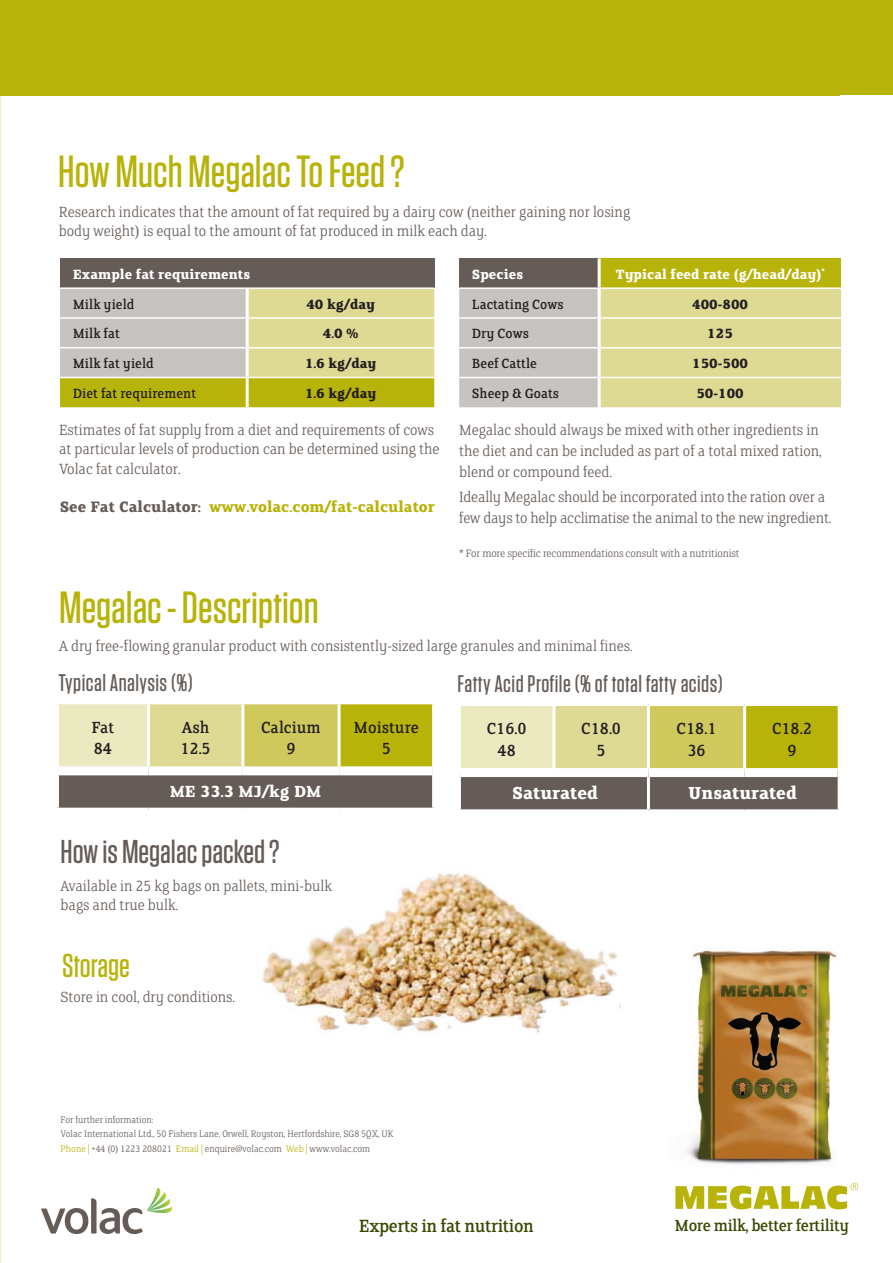
<style>
.page{position:relative;width:893px;height:1263px;background:#fff}
.page>*{position:absolute;margin:0;border:0;box-sizing:border-box;transform-origin:0 0}
.t1{font:500 45px "Tungsten";color:#b8b309}
.t2{font:500 33px "Tungsten";color:#655c57}
.t3{font:500 33px "Tungsten";color:#b8b309}
.t4{font:500 24px "Tungsten";letter-spacing:.02em;color:#655c57}
.t5{font:19.8px "FS Clerkenwell";letter-spacing:-.02em;color:#384900}
.t6{font:700 19.5px "FS Clerkenwell";color:#fff}
.t7{font:18px/21.6px "FS Clerkenwell";color:#231f20;text-align:center}
.t8{font:18px "FS Clerkenwell";letter-spacing:-.02em;color:#384900}
.t9{font:700 18px "FS Clerkenwell";color:#fff}
.t10{font:700 16.95px "FS Clerkenwell";color:#b8b309}
.t11{font:300 16.5px/19.5px "FS Clerkenwell";color:#655c57}
.t12{font:15px "FS Clerkenwell";color:#231f20}
.t13{font:700 15px "FS Clerkenwell";color:#fff}
.t14{font:700 15px "FS Clerkenwell";color:#231f20}
.t15{font:300 12px "FS Clerkenwell";letter-spacing:-.01em;color:#655c57}
.t16{font:300 10.5px/14.5px "FS Clerkenwell";color:#655c57}
.s1{color:#655c57}
.s2{color:#b8b309}
</style>
<div class="page">
<img style="left:686px;top:950px;width:151px;height:215px">
<div style="left:0;top:0;width:893px;height:96px;background:#b8b309"></div>
<div style="left:459px;top:258px;width:140px;height:30px;background:#655c57"></div>
<div style="left:599px;top:258px;width:242px;height:30px;background:#b8b309"></div>
<svg style="left:459px;top:289px;width:382px;height:118px;background:#d5d1a4"></svg>
<hr style="left:459px;top:317px;width:139px;height:2px;background:#fff">
<hr style="left:601px;top:317px;width:240px;height:2px;background:#fff">
<hr style="left:459px;top:347px;width:139px;height:1px;background:#fff">
<hr style="left:601px;top:347px;width:240px;height:1px;background:#fff">
<hr style="left:459px;top:377px;width:139px;height:1px;background:#fff">
<hr style="left:601px;top:377px;width:240px;height:1px;background:#fff">
<hr style="left:598px;top:258px;width:3px;height:29px;background:#fff">
<hr style="left:598px;top:289px;width:3px;height:29px;background:#fff">
<hr style="left:598px;top:318px;width:3px;height:30px;background:#fff">
<hr style="left:598px;top:348px;width:3px;height:29px;background:#fff">
<hr style="left:598px;top:377px;width:3px;height:30px;background:#fff">
<hr style="left:459px;top:287px;width:140px;height:2px;background:#fff">
<hr style="left:599px;top:287px;width:242px;height:2px;background:#fff">
<svg style="left:675px;top:1183px;width:183px;height:26px"></svg>
<img style="left:262px;top:873px;width:358px;height:160px">
<div style="left:57px;top:703px;width:91px;height:68px;background:#ebe9bf"></div>
<div style="left:148px;top:703px;width:95px;height:68px;background:#ded993"></div>
<div style="left:243px;top:703px;width:96px;height:68px;background:#cfc85c"></div>
<div style="left:339px;top:703px;width:95px;height:68px;background:#b8b309"></div>
<div style="left:57px;top:771px;width:377px;height:38px;background:#655c57"></div>
<hr style="left:56px;top:701px;width:92px;height:3px;background:#fff">
<hr style="left:56px;top:704px;width:3px;height:67px;background:#fff">
<hr style="left:148px;top:701px;width:95px;height:3px;background:#fff">
<hr style="left:147px;top:704px;width:3px;height:62px;background:#fff">
<hr style="left:243px;top:701px;width:96px;height:3px;background:#fff">
<hr style="left:241px;top:704px;width:3px;height:62px;background:#fff">
<hr style="left:339px;top:701px;width:96px;height:3px;background:#fff">
<hr style="left:338px;top:704px;width:3px;height:62px;background:#fff">
<hr style="left:432px;top:704px;width:3px;height:67px;background:#fff">
<hr style="left:56px;top:771px;width:3px;height:37px;background:#fff">
<hr style="left:432px;top:771px;width:3px;height:37px;background:#fff">
<hr style="left:56px;top:808px;width:92px;height:3px;background:#fff">
<hr style="left:148px;top:808px;width:95px;height:3px;background:#fff">
<hr style="left:243px;top:808px;width:96px;height:3px;background:#fff">
<hr style="left:339px;top:808px;width:96px;height:3px;background:#fff">
<div style="left:59px;top:766px;width:89px;height:9px;background:#fff"></div>
<div style="left:148px;top:766px;width:95px;height:9px;background:#fff"></div>
<div style="left:243px;top:766px;width:96px;height:9px;background:#fff"></div>
<div style="left:339px;top:766px;width:93px;height:9px;background:#fff"></div>
<div style="left:459px;top:704px;width:95px;height:68px;background:#ebe9bf"></div>
<div style="left:554px;top:704px;width:94px;height:68px;background:#ded993"></div>
<div style="left:648px;top:704px;width:97px;height:68px;background:#cfc85c"></div>
<div style="left:745px;top:704px;width:94px;height:68px;background:#b8b309"></div>
<div style="left:461px;top:777px;width:377px;height:32px;background:#655c57"></div>
<hr style="left:458px;top:703px;width:96px;height:3px;background:#fff">
<hr style="left:458px;top:706px;width:3px;height:66px;background:#fff">
<hr style="left:554px;top:703px;width:94px;height:3px;background:#fff">
<hr style="left:552px;top:706px;width:3px;height:62px;background:#fff">
<hr style="left:648px;top:703px;width:97px;height:3px;background:#fff">
<hr style="left:647px;top:706px;width:3px;height:62px;background:#fff">
<hr style="left:745px;top:703px;width:96px;height:3px;background:#fff">
<hr style="left:743px;top:706px;width:3px;height:62px;background:#fff">
<hr style="left:838px;top:706px;width:3px;height:66px;background:#fff">
<hr style="left:647px;top:777px;width:3px;height:32px;background:#fff">
<div style="left:461px;top:768px;width:93px;height:9px;background:#fff"></div>
<div style="left:554px;top:768px;width:94px;height:9px;background:#fff"></div>
<div style="left:648px;top:768px;width:97px;height:9px;background:#fff"></div>
<div style="left:745px;top:768px;width:93px;height:9px;background:#fff"></div>
<div style="left:60px;top:258px;width:374px;height:30px;background:#655c57"></div>
<svg style="left:60px;top:289px;width:374px;height:118px;background:#ccc781"></svg>
<hr style="left:60px;top:317px;width:186px;height:2px;background:#fff">
<hr style="left:249px;top:317px;width:185px;height:2px;background:#fff">
<hr style="left:60px;top:347px;width:186px;height:1px;background:#fff">
<hr style="left:249px;top:347px;width:185px;height:1px;background:#fff">
<hr style="left:246px;top:289px;width:3px;height:29px;background:#fff">
<hr style="left:246px;top:318px;width:3px;height:30px;background:#fff">
<hr style="left:246px;top:348px;width:3px;height:29px;background:#fff">
<hr style="left:60px;top:287px;width:187px;height:2px;background:#fff">
<hr style="left:247px;top:287px;width:187px;height:2px;background:#fff">
<hr style="left:60px;top:377px;width:187px;height:1px;background:#fff">
<hr style="left:246px;top:378px;width:3px;height:29px;background:#fff">
<hr style="left:247px;top:377px;width:187px;height:1px;background:#fff">
<svg style="left:41px;top:1187px;width:131px;height:47px"></svg>
<h1 class="t1" style="left:58px;top:144px;width:348px">How Much Megalac To Feed ?</h1>
<p class="t11" style="left:59px;top:203px;width:573px">Research indicates that the amount of fat required by a dairy cow (neither gaining nor losing body weight) is equal to the amount of fat produced in milk each day.</p>
<p class="t13" style="left:73px;top:267px;width:179px">Example fat requirements</p>
<p class="t12" style="left:73px;top:297px;width:63px">Milk yield</p>
<p class="t14" style="left:306px;top:297px;width:70px">40 kg/day</p>
<p class="t12" style="left:73px;top:327px;width:49px">Milk fat</p>
<p class="t14" style="left:323px;top:326px;width:37px">4.0 %</p>
<p class="t12" style="left:73px;top:356px;width:83px">Milk fat yield</p>
<p class="t14" style="left:305px;top:356px;width:73px">1.6 kg/day</p>
<p class="t12" style="left:73px;top:386px;width:125px">Diet fat requirement</p>
<p class="t14" style="left:305px;top:386px;width:73px">1.6 kg/day</p>
<p class="t11" style="left:59px;top:421px;width:382px">Estimates of fat supply from a diet and requirements of cows at particular levels of production can be determined using the<br>Volac fat calculator.</p>
<p class="t10" style="left:60px;top:499px;width:377px"><span class="s1">See Fat Calculator:</span> www.volac.com/fat-calculator</p>
<p class="t13" style="left:472px;top:267px;width:53px">Species</p>
<p class="t13" style="left:615px;top:267px;width:211px">Typical feed rate (g/head/day)<sup>*</sup></p>
<p class="t12" style="left:472px;top:297px;width:93px">Lactating Cows</p>
<p class="t14" style="left:692px;top:297px;width:58px">400-800</p>
<p class="t12" style="left:472px;top:327px;width:58px">Dry Cows</p>
<p class="t14" style="left:707px;top:326px;width:27px">125</p>
<p class="t12" style="left:472px;top:356px;width:67px">Beef Cattle</p>
<p class="t14" style="left:692px;top:356px;width:58px">150-500</p>
<p class="t12" style="left:472px;top:386px;width:89px">Sheep &amp; Goats</p>
<p class="t14" style="left:696px;top:386px;width:49px">50-100</p>
<p class="t11" style="left:459px;top:420px;width:364px;line-height:21px">Megalac should always be mixed with other ingredients in the diet and can be included as part of a total mixed ration, blend or compound feed.</p>
<p class="t11" style="left:459px;top:487px;width:374px;line-height:21px">Ideally Megalac should be incorporated into the ration over a few days to help acclimatise the animal to the new ingredient.</p>
<p class="t15" style="left:459px;top:548px;width:282px">* For more specific recommendations consult with a nutritionist</p>
<h1 class="t1" style="left:59px;top:580px;width:261px">Megalac - Description</h1>
<p class="t11" style="left:59px;top:637px;width:575px">A dry free-flowing granular product with consistently-sized large granules and minimal fines.</p>
<h3 class="t4" style="left:58px;top:668px;width:136px">Typical Analysis (%)</h3>
<p class="t7" style="left:92px;top:717px;width:24px;text-align:left">Fat<br>84</p>
<p class="t7" style="left:180px;top:717px;width:32px;text-align:left">Ash<br>12.5</p>
<p class="t7" style="left:261px;top:717px;width:61px">Calcium<br>9</p>
<p class="t7" style="left:354px;top:717px;width:67px">Moisture<br>5</p>
<p class="t9" style="left:170px;top:782px;width:153px">ME 33.3 MJ/kg DM</p>
<h2 class="t2" style="left:61px;top:832px;width:220px">How is Megalac packed ?</h2>
<p class="t11" style="left:61px;top:877px;width:273px">Available in 25 kg bags on pallets, mini-bulk bags and true bulk.</p>
<h2 class="t3" style="left:62px;top:945px;width:69px">Storage</h2>
<p class="t11" style="left:61px;top:988px;width:176px">Store in cool, dry conditions.</p>
<h3 class="t4" style="left:458px;top:669px;width:267px">Fatty Acid Profile (% of total fatty acids)</h3>
<p class="t7" style="left:487px;top:719px;width:41px">C16.0<br>48</p>
<p class="t7" style="left:581px;top:719px;width:41px">C18.0<br>5</p>
<p class="t7" style="left:677px;top:719px;width:41px">C18.1<br>36</p>
<p class="t7" style="left:772px;top:719px;width:41px">C18.2<br>9</p>
<p class="t6" style="left:512px;top:783px;width:87px">Saturated</p>
<p class="t6" style="left:688px;top:783px;width:110px">Unsaturated</p>
<p class="t16" style="left:61px;top:1113px;width:335px">For further information:<br>Volac International Ltd., 50 Fishers Lane, Orwell, Royston, Hertfordshire, SG8 5QX, UK<br><span class="s2">Phone |</span> +44 (0) 1223 208021 <span class="s2">Email |</span> enquire@volac.com <span class="s2">Web |</span> www.volac.com</p>
<p class="t5" style="left:359px;top:1216px;width:177px">Experts in fat nutrition</p>
<p class="t8" style="left:674px;top:1217px;width:176px">More milk, better fertility</p>
</div>
